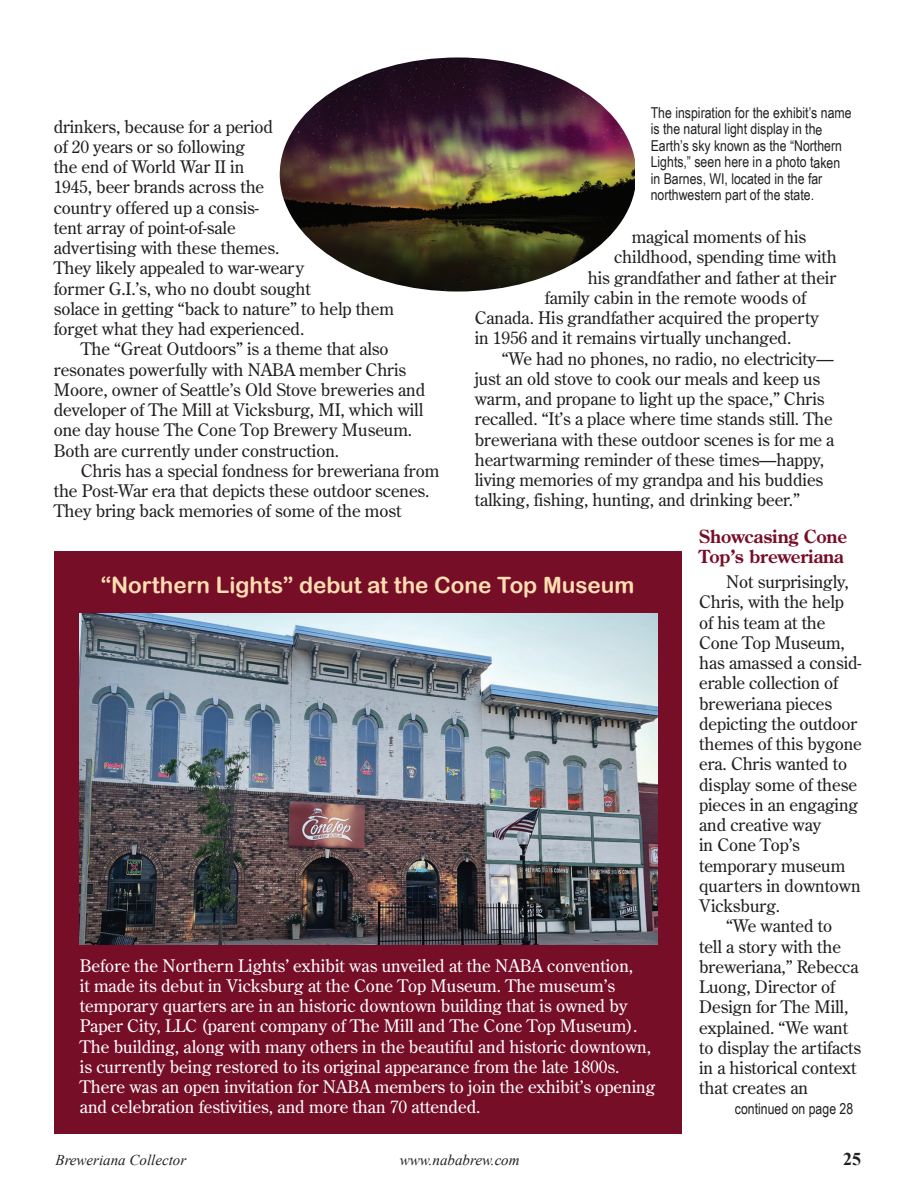
<style>
.page{position:relative;width:918px;height:1188px;background:#fff}
.page>*{position:absolute;margin:0;border:0;box-sizing:border-box;transform-origin:0 0}
.t1{font:22.5px "Arial Rounded MT Bold";color:#fedfb2}
.t2{font:700 18px/20.2px "Century Old Style";letter-spacing:-.005em;color:#770e28}
.t3{font:700 18px "Times New Roman";color:#231f20}
.t4{font:17.25px/20.2px "Century Old Style";letter-spacing:-.005em;color:#231f20}
.t5{font:17.25px/20.2px "Century Old Style";color:#fff}
.t6{font:15px/16.5px "Arial Narrow";color:#231f20}
.t7{font:italic 15px "Times New Roman";color:#231f20}
</style>
<div class="page">
<img style="left:280px;top:57px;width:355px;height:235px">
<div style="left:54px;top:552px;width:627px;height:582px;background:#770e28"></div>
<img style="left:80px;top:614px;width:577px;height:331px">
<p class="t6" style="left:651px;top:104px;width:202px">The inspiration for the exhibit’s name is the natural light display in the Earth’s sky known as the “Northern Lights,” seen here in a photo taken in Barnes, WI, located in the far northwestern part of the state.</p>
<p class="t4" style="left:54px;top:117px;width:342px">drinkers, because for a period<br>of 20 years or so following<br>the end of World War II in<br>1945, beer brands across the<br>country offered up a consis-<br>tent array of point-of-sale<br>advertising with these themes.<br>They likely appealed to war-weary<br>former G.I.’s, who no doubt sought<br>solace in getting “back to nature” to help them forget what they had experienced.</p>
<p class="t4" style="left:54px;top:340px;width:373px;text-indent:27px">The “Great Outdoors” is a theme that also resonates powerfully with NABA member Chris Moore, owner of Seattle’s Old Stove breweries and developer of The Mill at Vicksburg, MI, which will one day house The Cone Top Brewery Museum.<br>Both are currently under construction.</p>
<p class="t4" style="left:54px;top:462px;width:387px;text-indent:27px">Chris has a special fondness for breweriana from the Post-War era that depicts these outdoor scenes.<br>They bring back memories of some of the most</p>
<p class="t4" style="left:632px;top:228px;width:176px">magical moments of his</p>
<p class="t4" style="left:614px;top:248px;width:224px">childhood, spending time with</p>
<p class="t4" style="left:588px;top:269px;width:250px">his grandfather and father at their</p>
<p class="t4" style="left:545px;top:289px;width:263px">family cabin in the remote woods of</p>
<p class="t4" style="left:475px;top:309px;width:346px">Canada. His grandfather acquired the property</p>
<p class="t4" style="left:475px;top:329px;width:318px">in 1956 and it remains virtually unchanged.</p>
<p class="t4" style="left:475px;top:350px;width:361px;text-indent:27px">“We had no phones, no radio, no electricity— just an old stove to cook our meals and keep us warm, and propane to light up the space,” Chris recalled. “It’s a place where time stands still. The breweriana with these outdoor scenes is for me a heartwarming reminder of these times—happy, living memories of my grandpa and his buddies talking, fishing, hunting, and drinking beer.”</p>
<p class="t2" style="left:699px;top:528px;width:150px">Showcasing Cone<br>Top’s breweriana</p>
<p class="t4" style="left:699px;top:573px;width:164px;text-indent:27px">Not surprisingly,<br>Chris, with the help of his team at the<br>Cone Top Museum, has amassed a consid&shy;erable collection of breweriana pieces depicting the outdoor themes of this bygone era. Chris wanted to display some of these pieces in an engaging and creative way<br>in Cone Top’s temporary museum quarters in downtown<br>Vicksburg.</p>
<p class="t4" style="left:699px;top:917px;width:163px;text-indent:27px">“We wanted to<br>tell a story with the breweriana,” Rebecca<br>Luong, Director of<br>Design for The Mill, explained. “We want to display the artifacts in a historical context that creates an</p>
<p class="t1" style="left:101px;top:572px;width:535px">“Northern Lights” debut at the Cone Top Museum</p>
<p class="t5" style="left:80px;top:956px;width:577px">Before the Northern Lights’ exhibit was unveiled at the NABA convention,<br>it made its debut in Vicksburg at the Cone Top Museum. The museum’s temporary quarters are in an historic downtown building that is owned by Paper City, LLC (parent company of The Mill and The Cone Top Museum).<br>The building, along with many others in the beautiful and historic downtown, is currently being restored to its original appearance from the late 1800s.<br>There was an open invitation for NABA members to join the exhibit’s opening and celebration festivities, and more than 70 attended.</p>
<p class="t6" style="left:735px;top:1100px;width:120px">continued on page 28</p>
<p class="t7" style="left:56px;top:1151px;width:132px">Breweriana Collector</p>
<p class="t7" style="left:400px;top:1151px;width:121px">www.nababrew.com</p>
<p class="t3" style="left:843px;top:1149px;width:19px">25</p>
</div>
